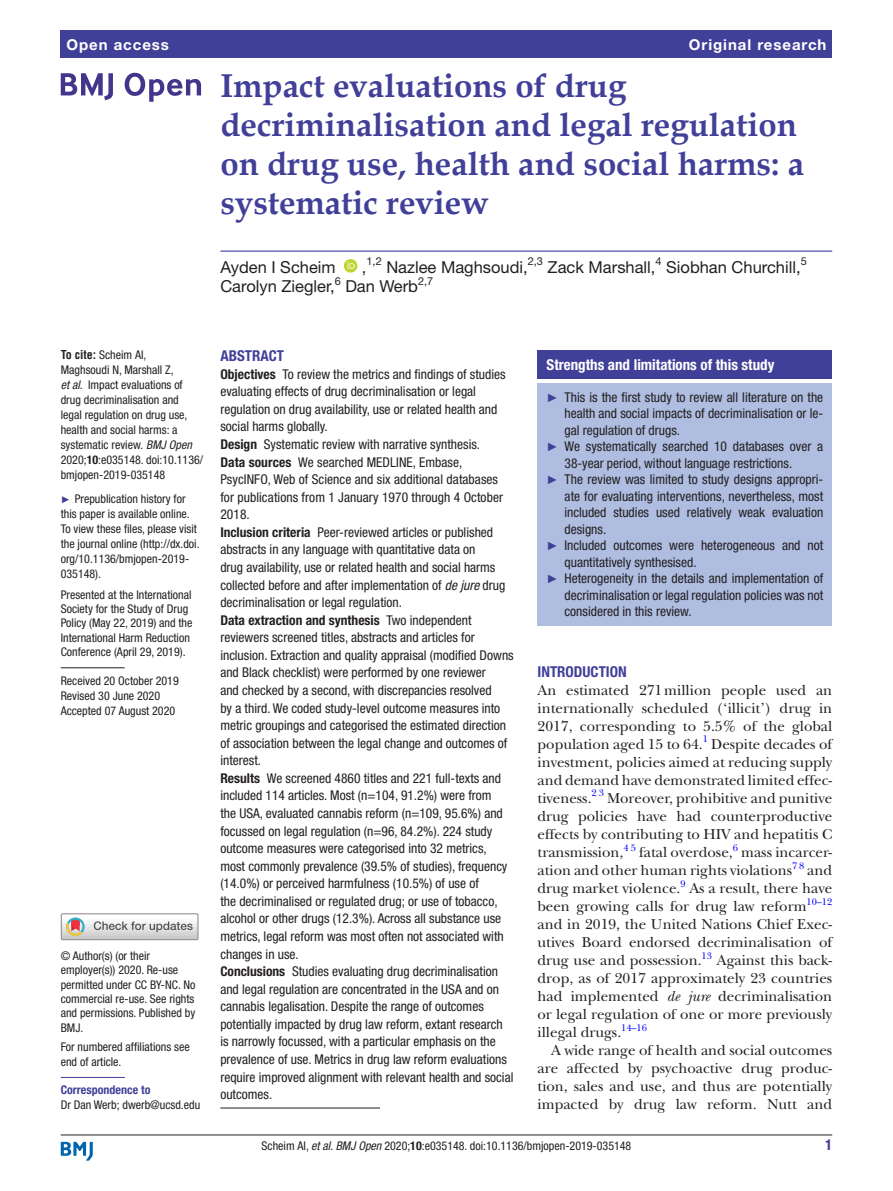
<style>
.page{position:relative;width:893px;height:1191px;background:#fff}
.page>*{position:absolute;margin:0;border:0;box-sizing:border-box;transform-origin:0 0}
.t1{font:700 33px/39px "Book Antiqua";color:#414099}
.t2{font:16.5px "Helvetica Neue LT Std";color:#231f20}
.t3{font:15px/18px "New Baskerville";color:#231f20;text-align:justify}
.t4{font:700 condensed 15px "Helvetica Neue LT Std";color:#fff}
.t5{font:700 15px "Helvetica Neue LT Std";letter-spacing:.065em;color:#fff}
.t6{font:700 condensed 15px "Helvetica Neue LT Std";color:#414099}
.t7{font:condensed 13.5px/17.5px "Helvetica Neue LT Std";color:#231f20}
.t8{font:condensed 12px/15px "Helvetica Neue LT Std";color:#231f20}
.t9{font:700 condensed 12px "Helvetica Neue LT Std";color:#414099}
.t10{font:10.95px "Helvetica Neue LT Std";color:#231f20}
.t11{font:9.9px "New Baskerville";color:#00f}
.s1{font-family:"Helvetica LT Std";font-weight:700}
.s2{font-style:italic}
.s3{font-weight:700}
.s4{font-family:"Arial";font-stretch:normal;font-size:9.75px;color:#414099}
.s5{font-family:"Arial";font-stretch:normal;font-size:12px;color:#414099}
</style>
<div class="page">
<hr style="left:61px;top:1134px;width:771px;height:1px;background:#231f20">
<svg style="left:61px;top:1141px;width:32px;height:19px"></svg>
<div style="left:61px;top:31px;width:771px;height:27px;background:#414099"></div>
<hr style="left:220px;top:250px;width:612px;height:2px;background:#414099">
<svg style="left:344px;top:259px;width:13px;height:14px"></svg>
<hr style="left:61px;top:667px;width:64px;height:1px;background:#231f20">
<hr style="left:61px;top:1077px;width:64px;height:1px;background:#414099">
<svg style="left:61px;top:73px;width:52px;height:27px"></svg>
<svg style="left:125px;top:73px;width:76px;height:29px"></svg>
<div style="left:61px;top:913px;width:138px;height:27px;border:1px solid #969090"></div>
<svg style="left:61px;top:913px;width:137px;height:26px"></svg>
<hr style="left:220px;top:1107px;width:160px;height:1px;background:#231f20">
<div style="left:538px;top:350px;width:294px;height:29px;background:#414099"></div>
<div style="left:538px;top:383px;width:294px;height:242px;background:#afbde1"></div>
<p class="t5" style="left:66px;top:35px;width:104px">Open access</p>
<p class="t5" style="left:689px;top:35px;width:139px">Original research</p>
<h1 class="t1" style="left:220px;top:66px;width:585px">Impact evaluations of drug decriminalisation and legal regulation on drug use, health and social harms: a systematic review</h1>
<p class="t2" style="left:220px;top:257px;width:117px">Ayden I Scheim</p>
<p class="t2" style="left:362px;top:257px;width:6px">,</p>
<p class="t10" style="left:367px;top:255px;width:17px">1,2</p>
<p class="t2" style="left:386px;top:257px;width:143px">Nazlee Maghsoudi,</p>
<p class="t10" style="left:528px;top:255px;width:17px">2,3</p>
<p class="t2" style="left:548px;top:257px;width:109px">Zack Marshall,</p>
<p class="t10" style="left:655px;top:255px;width:8px">4</p>
<p class="t2" style="left:666px;top:257px;width:136px">Siobhan Churchill,</p>
<p class="t10" style="left:801px;top:255px;width:8px">5</p>
<p class="t2" style="left:220px;top:276px;width:116px">Carolyn Ziegler,</p>
<p class="t10" style="left:335px;top:274px;width:8px">6</p>
<p class="t2" style="left:345px;top:276px;width:74px">Dan Werb</p>
<p class="t10" style="left:418px;top:274px;width:17px">2,7</p>
<p class="t8" style="left:61px;top:347px;width:144px"><span class="s1">To cite:</span> Scheim AI,<br>Maghsoudi N, Marshall Z,<br><span class="s2">et al</span>. Impact evaluations of drug decriminalisation and<br>legal regulation on drug use, health and social harms: a systematic review. <span class="s2">BMJ Open<br></span>2020;<span class="s3">10</span>:e035148. doi:10.1136/ bmjopen-2019-035148</p>
<p class="t8" style="left:61px;top:491px;width:140px"><span class="s4">►</span> Prepublication history for this paper is available online.<br>To view these files, please visit the journal online (http://dx.doi. org/10.1136/bmjopen-2019-<br>035148).</p>
<p class="t8" style="left:61px;top:587px;width:133px;line-height:14.4px">Presented at the International<br>Society for the Study of Drug<br>Policy (May 22, 2019) and the<br>International Harm Reduction<br>Conference (April 29, 2019).</p>
<p class="t8" style="left:61px;top:673px;width:120px">Received 20 October 2019<br>Revised 30 June 2020<br>Accepted 07 August 2020</p>
<p class="t8" style="left:61px;top:948px;width:136px;line-height:14.4px">© Author(s) (or their employer(s)) 2020. Re-use permitted under CC BY-NC. No commercial re-use. See rights and permissions. Published by<br>BMJ.</p>
<p class="t8" style="left:61px;top:1039px;width:130px">For numbered affiliations see end of article.</p>
<p class="t9" style="left:61px;top:1082px;width:91px">Correspondence to</p>
<p class="t8" style="left:61px;top:1097px;width:141px">Dr Dan Werb; dwerb@ucsd.edu</p>
<p class="t6" style="left:220px;top:347px;width:65px">ABSTRACT</p>
<p class="t7" style="left:220px;top:365px;width:295px"><span class="s3">Objectives</span> To review the metrics and findings of studies evaluating effects of drug decriminalisation or legal regulation on drug availability, use or related health and social harms globally.<br><span class="s3">Design</span> Systematic review with narrative synthesis.<br><span class="s3">Data sources</span> We searched MEDLINE, Embase, PsycINFO, Web of Science and six additional databases for publications from 1 January 1970 through 4 October 2018.<br><span class="s3">Inclusion criteria</span> Peer-reviewed articles or published abstracts in any language with quantitative data on<br>drug availability, use or related health and social harms collected before and after implementation of <span class="s2">de jure</span> drug decriminalisation or legal regulation.<br><span class="s3">Data extraction and synthesis</span> Two independent reviewers screened titles, abstracts and articles for inclusion. Extraction and quality appraisal (modified Downs and Black checklist) were performed by one reviewer<br>and checked by a second, with discrepancies resolved<br>by a third. We coded study-level outcome measures into metric groupings and categorised the estimated direction of association between the legal change and outcomes of interest.<br><span class="s3">Results</span> We screened 4860 titles and 221 full-texts and included 114 articles. Most (n=104, 91.2%) were from<br>the USA, evaluated cannabis reform (n=109, 95.6%) and focussed on legal regulation (n=96, 84.2%). 224 study outcome measures were categorised into 32 metrics, most commonly prevalence (39.5% of studies), frequency (14.0%) or perceived harmfulness (10.5%) of use of<br>the decriminalised or regulated drug; or use of tobacco, alcohol or other drugs (12.3%). Across all substance use metrics, legal reform was most often not associated with changes in use.<br><span class="s3">Conclusions</span> Studies evaluating drug decriminalisation and legal regulation are concentrated in the USA and on cannabis legalisation. Despite the range of outcomes potentially impacted by drug law reform, extant research is narrowly focussed, with a particular emphasis on the prevalence of use. Metrics in drug law reform evaluations require improved alignment with relevant health and social outcomes.</p>
<p class="t4" style="left:547px;top:356px;width:229px">Strengths and limitations of this study</p>
<p class="t7" style="left:547px;top:388px;width:278px"><span class="s5">►</span> This is the first study to review all literature on the</p>
<p class="t7" style="left:565px;top:405px;width:260px">health and social impacts of decriminalisation or le-</p>
<p class="t7" style="left:565px;top:421px;width:117px">gal regulation of drugs.</p>
<p class="t7" style="left:547px;top:438px;width:278px"><span class="s5">►</span> We systematically searched 10 databases over a</p>
<p class="t7" style="left:565px;top:454px;width:229px">38-year period, without language restrictions.</p>
<p class="t7" style="left:547px;top:471px;width:278px"><span class="s5">►</span> The review was limited to study designs appropri-</p>
<p class="t7" style="left:565px;top:487px;width:260px">ate for evaluating interventions, nevertheless, most</p>
<p class="t7" style="left:565px;top:504px;width:260px">included studies used relatively weak evaluation</p>
<p class="t7" style="left:565px;top:520px;width:43px">designs.</p>
<p class="t7" style="left:547px;top:537px;width:278px"><span class="s5">►</span> Included outcomes were heterogeneous and not</p>
<p class="t7" style="left:565px;top:553px;width:134px">quantitatively synthesised.</p>
<p class="t7" style="left:547px;top:570px;width:278px"><span class="s5">►</span> Heterogeneity in the details and implementation of</p>
<p class="t7" style="left:565px;top:586px;width:260px">decriminalisation or legal regulation policies was not</p>
<p class="t7" style="left:565px;top:603px;width:129px">considered in this review.</p>
<p class="t6" style="left:538px;top:663px;width:91px">INTRODUCTION</p>
<p class="t3" style="left:538px;top:681px;width:296px">An estimated 271million people used an internationally scheduled (‘illicit’) drug in 2017, corresponding to 5.5% of the global population aged 15 to 64.</p>
<p class="t11" style="left:703px;top:733px;width:7px">1</p>
<p class="t3" style="left:538px;top:735px;width:296px;text-indent:174px">Despite decades of investment, policies aimed at reducing supply and demand have demonstrated limited effec&shy;tiveness.</p>
<p class="t11" style="left:592px;top:787px;width:14px">2 3</p>
<p class="t3" style="left:538px;top:789px;width:296px;text-indent:69px">Moreover, prohibitive and punitive drug policies have had counterproductive effects by contributing to HIV and hepatitis C transmission,</p>
<p class="t11" style="left:623px;top:841px;width:14px">4 5</p>
<p class="t3" style="left:639px;top:843px;width:95px">fatal overdose,</p>
<p class="t11" style="left:733px;top:841px;width:7px">6</p>
<p class="t3" style="left:538px;top:843px;width:296px;text-indent:204px">mass incarcer&shy;ation and other human rights violations</p>
<p class="t11" style="left:792px;top:859px;width:14px">7 8</p>
<p class="t3" style="left:807px;top:861px;width:26px">and</p>
<p class="t3" style="left:538px;top:879px;width:144px">drug market violence.</p>
<p class="t11" style="left:680px;top:877px;width:7px">9</p>
<p class="t3" style="left:538px;top:879px;width:296px;text-indent:152px">As a result, there have been growing calls for drug law reform</p>
<p class="t11" style="left:806px;top:895px;width:27px">10–12</p>
<p class="t3" style="left:538px;top:915px;width:296px">and in 2019, the United Nations Chief Exec&shy;utives Board endorsed decriminalisation of drug use and possession.</p>
<p class="t11" style="left:702px;top:949px;width:12px">13</p>
<p class="t3" style="left:538px;top:951px;width:296px;text-indent:179px">Against this back&shy;drop, as of 2017 approximately 23 countries had implemented <span class="s2">de jure</span> decriminalisation or legal regulation of one or more previously illegal drugs.<sup>14–16</sup></p>
<p class="t3" style="left:538px;top:1041px;width:296px;text-indent:14px">A wide range of health and social outcomes are affected by psychoactive drug produc&shy;tion, sales and use, and thus are potentially impacted by drug law reform. Nutt and</p>
<p class="t8" style="left:262px;top:1137px;width:371px">Scheim AI, <span class="s2">et al</span>. <span class="s2">BMJ Open</span> 2020;<span class="s3">10</span>:e035148. doi:10.1136/bmjopen-2019-035148</p>
<p class="t6" style="left:825px;top:1135px;width:9px">1</p>
</div>
